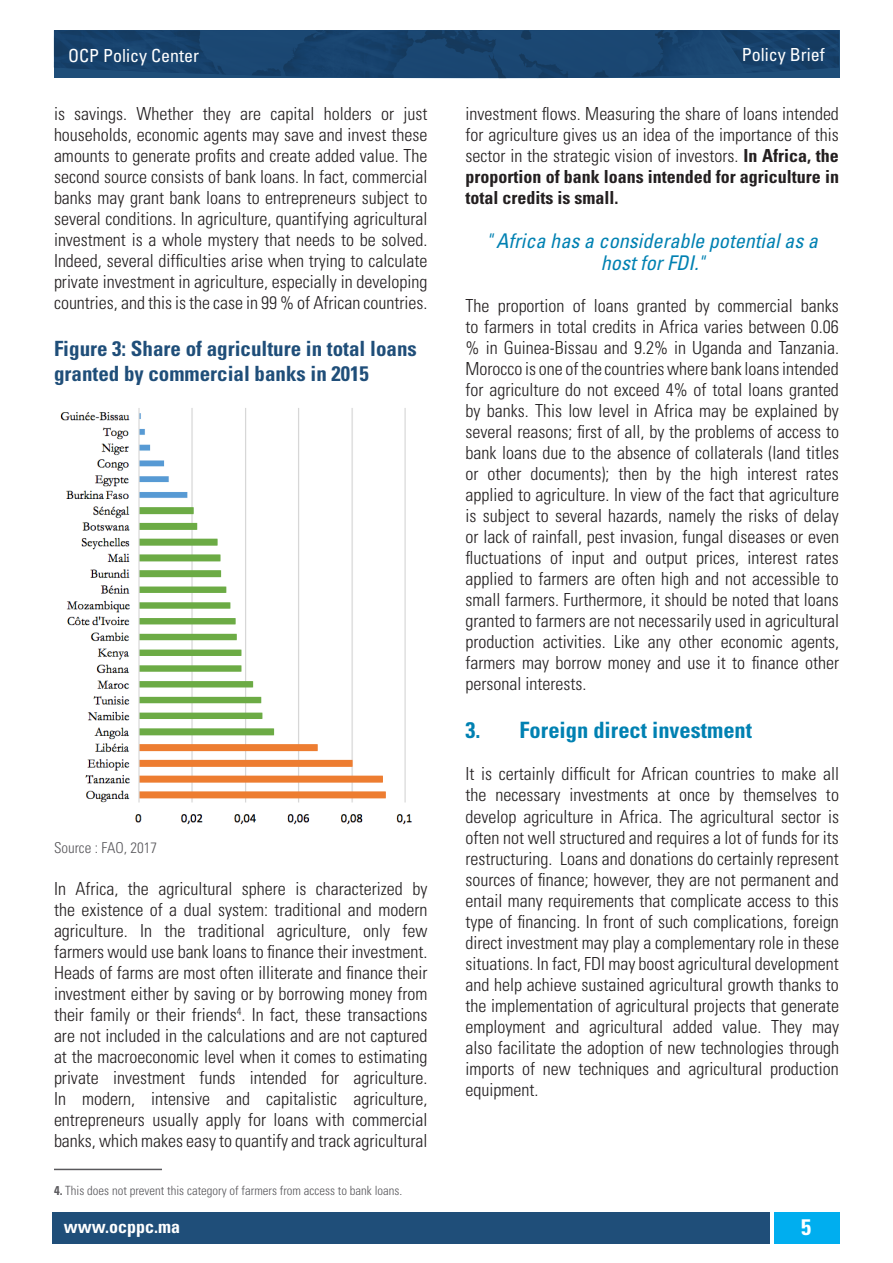
<style>
.page{position:relative;width:893px;height:1263px;background:#fff}
.page>*{position:absolute;margin:0;border:0;box-sizing:border-box;transform-origin:0 0}
.P__Titre{font:700 condensed 22.5px "Univers LT Std";color:#0081b2}
.t1{font:700 condensed 22.5px "Univers LT Std";color:#fff}
.Table___Figure{font:700 condensed 21px/25.2px "Univers LT Std";color:#1f4e79}
.Sitation{font:italic condensed 20.25px/22.5px "Univers LT Std";color:#0081b2;text-align:center}
.Texte{font:300 condensed 18px/21px "Univers LT Std";color:#231f20;text-align:justify}
.t2{font:condensed 18px "Univers LT Std";color:#fff}
.t3{font:700 condensed 18px "Univers LT Std";color:#fff}
.Source{font:300 condensed 15px "Univers LT Std";color:#59585c}
.FootNote{font:300 condensed 12.75px "Univers LT Std";color:#59585c}
.s1{font-weight:700}
</style>
<div class="page">
<div style="left:52px;top:1212px;width:718px;height:31px;background:#1f4e79"></div>
<div style="left:774px;top:1212px;width:65px;height:31px;background:#00aeef"></div>
<img style="left:54px;top:30px;width:785px;height:49px">
<img style="left:60px;top:408px;width:352px;height:417px">
<hr style="left:54px;top:1169px;width:108px;height:1px;background:#59585c">
<p class="t2" style="left:68px;top:44px;width:133px">OCP Policy Center</p>
<p class="t2" style="left:742px;top:43px;width:84px">Policy Brief</p>
<p class="Texte" style="left:54px;top:104px;width:375px">is savings. Whether they are capital holders or just households, economic agents may save and invest these amounts to generate profits and create added value. The second source consists of bank loans. In fact, commercial banks may grant bank loans to entrepreneurs subject to several conditions. In agriculture, quantifying agricultural investment is a whole mystery that needs to be solved.<br>Indeed, several difficulties arise when trying to calculate private investment in agriculture, especially in developing countries, and this is the case in 99 % of African countries.</p>
<p class="Table___Figure" style="left:54px;top:335px;width:364px">Figure 3: Share of agriculture in total loans granted by commercial banks in 2015</p>
<p class="Source" style="left:54px;top:838px;width:104px">Source : FAO, 2017</p>
<p class="Texte" style="left:54px;top:878px;width:375px">In Africa, the agricultural sphere is characterized by the existence of a dual system: traditional and modern agriculture. In the traditional agriculture, only few farmers would use bank loans to finance their investment.<br>Heads of farms are most often illiterate and finance their investment either by saving or by borrowing money from their family or their friends<sup>4</sup>. In fact, these transactions are not included in the calculations and are not captured at the macroeconomic level when it comes to estimating private investment funds intended for agriculture.<br>In modern, intensive and capitalistic agriculture, entrepreneurs usually apply for loans with commercial banks, which makes easy to quantify and track agricultural</p>
<p class="FootNote" style="left:54px;top:1183px;width:350px"><span class="s1">4.</span> This does not prevent this category of farmers from access to bank loans.</p>
<p class="Texte" style="left:466px;top:104px;width:375px">investment flows. Measuring the share of loans intended for agriculture gives us an idea of the importance of this sector in the strategic vision of investors. <span class="s1">In Africa, the proportion of bank loans intended for agriculture in total credits is small.</span></p>
<p class="Sitation" style="left:487px;top:229px;width:333px">" Africa has a considerable potential as a host for FDI."</p>
<p class="Texte" style="left:466px;top:296px;width:375px">The proportion of loans granted by commercial banks to farmers in total credits in Africa varies between 0.06 % in Guinea-Bissau and 9.2% in Uganda and Tanzania.<br>Morocco is one of the countries where bank loans intended for agriculture do not exceed 4% of total loans granted by banks. This low level in Africa may be explained by several reasons; first of all, by the problems of access to bank loans due to the absence of collaterals (land titles or other documents); then by the high interest rates applied to agriculture. In view of the fact that agriculture is subject to several hazards, namely the risks of delay or lack of rainfall, pest invasion, fungal diseases or even fluctuations of input and output prices, interest rates applied to farmers are often high and not accessible to small farmers. Furthermore, it should be noted that loans granted to farmers are not necessarily used in agricultural production activities. Like any other economic agents, farmers may borrow money and use it to finance other personal interests.</p>
<p class="P__Titre" style="left:466px;top:717px;width:288px">3. Foreign direct investment</p>
<p class="Texte" style="left:466px;top:764px;width:375px">It is certainly difficult for African countries to make all the necessary investments at once by themselves to develop agriculture in Africa. The agricultural sector is often not well structured and requires a lot of funds for its restructuring. Loans and donations do certainly represent sources of finance; however, they are not permanent and entail many requirements that complicate access to this type of financing. In front of such complications, foreign direct investment may play a complementary role in these situations. In fact, FDI may boost agricultural development and help achieve sustained agricultural growth thanks to the implementation of agricultural projects that generate employment and agricultural added value. They may also facilitate the adoption of new technologies through imports of new techniques and agricultural production equipment.</p>
<p class="t3" style="left:64px;top:1216px;width:118px">www.ocppc.ma</p>
<p class="t1" style="left:801px;top:1214px;width:11px">5</p>
</div>
